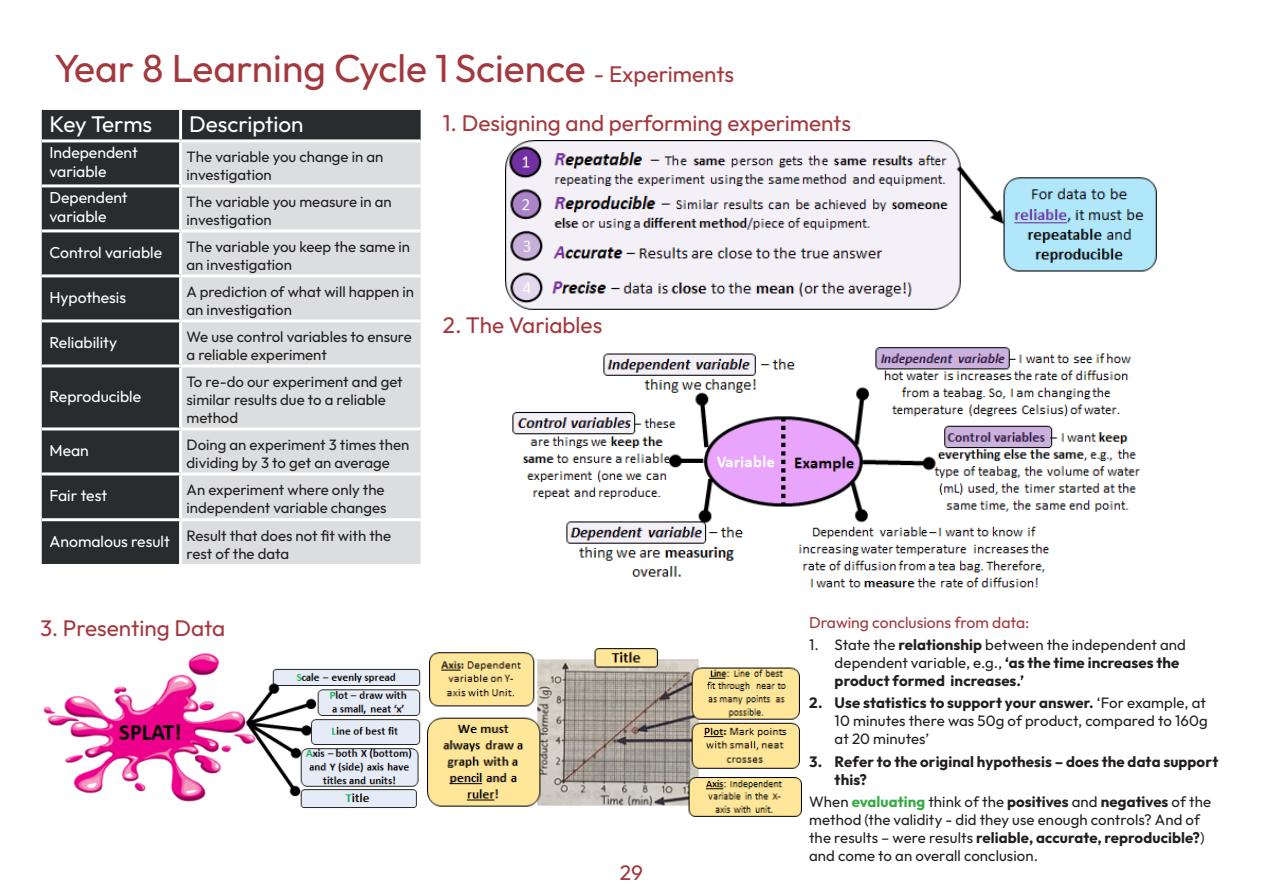
<style>
.page{position:relative;width:1263px;height:893px;background:#fff}
.page>*{position:absolute;margin:0;border:0;box-sizing:border-box;transform-origin:0 0}
.Heading_1{font:39px "Outfit";color:#a3393e}
.Heading_2{font:22.5px "Outfit";color:#a3393e}
.Heading_2_White{font:22.5px "Outfit";color:#fff}
.Contents_Heading{font:22.5px "Outfit";color:#a3393e}
.t1{font:21px "Outfit";color:#a3393e}
.Heading_3_White{font:15.75px/18.9px "Outfit";color:#fff}
.Heading_2-2{font:15.75px "Outfit";color:#a3393e}
.t2{font:15px/18px "Outfit";color:#231f20}
.t3{font:700 15px/18px "Outfit";letter-spacing:.005em;color:#231f20}
.s1{font-size:39px}
.s2{font-weight:400}
.s3{font-weight:700}
.s4{font-weight:700;color:#36aa46}
</style>
<div class="page">
<div style="left:42px;top:110px;width:379px;height:454px;background:#292c2f"></div>
<div style="left:182px;top:142px;width:239px;height:422px;background:#dbddde"></div>
<hr style="left:179px;top:110px;width:3px;height:29px;background:#fff">
<hr style="left:42px;top:139px;width:139px;height:3px;background:#fff">
<hr style="left:181px;top:139px;width:240px;height:3px;background:#fff">
<hr style="left:179px;top:142px;width:3px;height:42px;background:#fff">
<hr style="left:42px;top:184px;width:139px;height:3px;background:#fff">
<hr style="left:181px;top:184px;width:240px;height:3px;background:#fff">
<hr style="left:179px;top:187px;width:3px;height:42px;background:#fff">
<hr style="left:42px;top:229px;width:139px;height:3px;background:#fff">
<hr style="left:181px;top:229px;width:240px;height:3px;background:#fff">
<hr style="left:179px;top:232px;width:3px;height:42px;background:#fff">
<hr style="left:42px;top:274px;width:139px;height:3px;background:#fff">
<hr style="left:181px;top:274px;width:240px;height:3px;background:#fff">
<hr style="left:179px;top:277px;width:3px;height:42px;background:#fff">
<hr style="left:42px;top:319px;width:139px;height:3px;background:#fff">
<hr style="left:181px;top:319px;width:240px;height:3px;background:#fff">
<hr style="left:179px;top:322px;width:3px;height:42px;background:#fff">
<hr style="left:42px;top:364px;width:139px;height:3px;background:#fff">
<hr style="left:181px;top:364px;width:240px;height:3px;background:#fff">
<hr style="left:179px;top:367px;width:3px;height:60px;background:#fff">
<hr style="left:42px;top:427px;width:139px;height:3px;background:#fff">
<hr style="left:181px;top:427px;width:240px;height:3px;background:#fff">
<hr style="left:179px;top:430px;width:3px;height:42px;background:#fff">
<hr style="left:42px;top:472px;width:139px;height:3px;background:#fff">
<hr style="left:181px;top:472px;width:240px;height:3px;background:#fff">
<hr style="left:179px;top:475px;width:3px;height:43px;background:#fff">
<hr style="left:42px;top:518px;width:139px;height:3px;background:#fff">
<hr style="left:181px;top:518px;width:240px;height:3px;background:#fff">
<hr style="left:179px;top:521px;width:3px;height:43px;background:#fff">
<img style="left:506px;top:140px;width:651px;height:170px">
<img style="left:512px;top:347px;width:628px;height:241px">
<img style="left:43px;top:653px;width:378px;height:155px">
<img style="left:427px;top:648px;width:374px;height:169px">
<p class="Heading_1" style="left:54px;top:46px;width:396px">Year 8 Learning Cycle 1</p>
<p class="Contents_Heading" style="left:455px;top:61px;width:281px"><span class="s1">Science</span> - Experiments</p>
<p class="Heading_2" style="left:443px;top:110px;width:410px">1. Designing and performing experiments</p>
<p class="Heading_2_White" style="left:49px;top:112px;width:104px">Key Terms</p>
<p class="Heading_2_White" style="left:189px;top:112px;width:116px">Description</p>
<p class="Heading_3_White" style="left:49px;top:143px;width:90px">Independent variable</p>
<p class="t2" style="left:187px;top:148px;width:198px">The variable you change in an investigation</p>
<p class="Heading_3_White" style="left:49px;top:188px;width:80px">Dependent variable</p>
<p class="t2" style="left:187px;top:193px;width:207px">The variable you measure in an investigation</p>
<p class="Heading_3_White" style="left:49px;top:243px;width:114px">Control variable</p>
<p class="t2" style="left:187px;top:238px;width:225px">The variable you keep the same in an investigation</p>
<p class="Heading_3_White" style="left:49px;top:288px;width:78px">Hypothesis</p>
<p class="t2" style="left:187px;top:283px;width:229px">A prediction of what will happen in an investigation</p>
<p class="Heading_3_White" style="left:49px;top:333px;width:69px">Reliability</p>
<p class="t2" style="left:187px;top:328px;width:227px">We use control variables to ensure a reliable experiment</p>
<p class="Heading_3_White" style="left:49px;top:387px;width:93px">Reproducible</p>
<p class="Heading_2" style="left:443px;top:312px;width:161px">2. The Variables</p>
<p class="t2" style="left:187px;top:373px;width:218px">To re-do our experiment and get similar results due to a reliable method</p>
<p class="Heading_3_White" style="left:49px;top:441px;width:41px">Mean</p>
<p class="t2" style="left:187px;top:436px;width:224px">Doing an experiment 3 times then dividing by 3 to get an average</p>
<p class="Heading_3_White" style="left:49px;top:486px;width:59px">Fair test</p>
<p class="t2" style="left:187px;top:481px;width:201px">An experiment where only the independent variable changes</p>
<p class="Heading_3_White" style="left:49px;top:531px;width:122px">Anomalous result</p>
<p class="t2" style="left:187px;top:526px;width:206px">Result that does not fit with the rest of the data</p>
<p class="Heading_2" style="left:40px;top:615px;width:187px">3. Presenting Data</p>
<p class="Heading_2-2" style="left:809px;top:613px;width:222px">Drawing conclusions from data:</p>
<p class="t3" style="left:835px;top:636px;width:353px;text-indent:-26px"><span class="s2">1. State the</span> relationship <span class="s2">between the independent and dependent variable, e.g.,</span> ‘as the time increases the product formed increases.’</p>
<p class="t2" style="left:835px;top:694px;width:375px;text-align:justify;text-indent:-26px"><span class="s3">2. Use statistics to support your answer.</span> ‘For example, at 10 minutes there was 50g of product, compared to 160g at 20 minutes’</p>
<p class="t3" style="left:835px;top:752px;width:385px;text-indent:-26px">3. Refer to the original hypothesis – does the data support this?</p>
<p class="t2" style="left:809px;top:792px;width:403px">When <span class="s4">evaluating</span> think of the <span class="s3">positives</span> and <span class="s3">negatives</span> of the method (the validity - did they use enough controls? And of the results – were results <span class="s3">reliable, accurate, reproducible?</span>) and come to an overall conclusion.</p>
<h3 class="t1" style="left:620px;top:861px;width:25px">29</h3>
</div>
